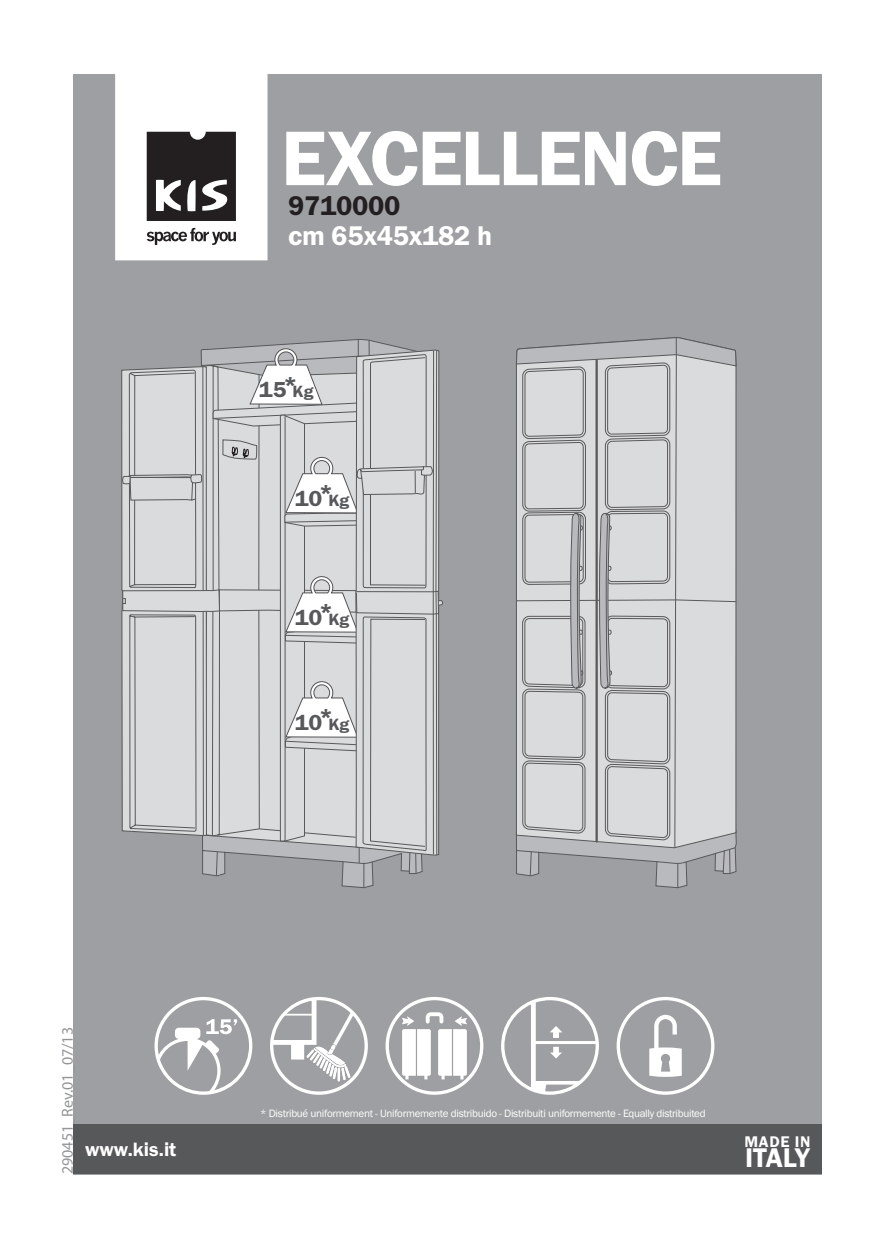
<style>
.page{position:relative;width:896px;height:1248px;background:#fff}
.page>*{position:absolute;margin:0;border:0;box-sizing:border-box;transform-origin:0 0}
.t1{font:80px "Franklin Gothic URW Dem";letter-spacing:-.025em;color:#fff}
.t2{font:28px "Franklin Gothic URW Dem";letter-spacing:-.01em;color:#fff}
.t3{font:28px "Franklin Gothic URW Dem";letter-spacing:-.01em;color:#231f20}
.t4{font:22.4px "Franklin Gothic URW Dem";color:#57585a;scale:1.05 1}
.t5{font:20px "Franklin Gothic URW Dem";color:#fff}
.t6{font:16px "Myriad Pro";color:#939598}
.t7{font:16px "Franklin Gothic URW Dem";letter-spacing:.04em;color:#fff}
.t8{font:11px "Franklin Gothic URW Boo";letter-spacing:-.025em;color:#fff}
.s1{font-size:16.8px}
</style>
<div class="page">
<div style="left:74px;top:74px;width:748px;height:1100px;background:#9d9fa2"></div>
<svg style="left:115px;top:74px;width:152px;height:186px;background:#c6c5c6"></svg>
<svg style="left:385px;top:997px;width:98px;height:97px"></svg>
<svg style="left:616px;top:997px;width:98px;height:97px"></svg>
<svg style="left:270px;top:997px;width:98px;height:97px"></svg>
<svg style="left:154px;top:997px;width:98px;height:97px"></svg>
<svg style="left:501px;top:997px;width:98px;height:97px"></svg>
<svg style="left:516px;top:337px;width:221px;height:551px;background:#c8c9cb"></svg>
<svg style="left:121px;top:339px;width:322px;height:549px;background:#cbccce"></svg>
<div style="left:74px;top:1124px;width:748px;height:50px;background:#57585a"></div>
<p class="t1" style="left:281px;top:109px;width:443px">EXCELLENCE</p>
<p class="t3" style="left:288px;top:188px;width:114px">9710000</p>
<p class="t2" style="left:288px;top:218px;width:205px">cm 65x45x182 h</p>
<p class="t4" style="left:259px;top:376px;width:54px">15 *<span class="s1">Kg</span></p>
<p class="t4" style="left:295px;top:485px;width:54px">10 *<span class="s1">Kg</span></p>
<p class="t4" style="left:295px;top:604px;width:54px">10 *<span class="s1">Kg</span></p>
<p class="t4" style="left:295px;top:709px;width:54px">10 *<span class="s1">Kg</span></p>
<p class="t6" style="left:58px;top:1174px;width:149px;rotate:-90deg">290451_Rev.01_07/13</p>
<p class="t5" style="left:85px;top:1136px;width:93px">www.kis.it</p>
<p class="t8" style="left:260px;top:1106px;width:447px">* Distribué uniformement - Uniformemente distribuido - Distribuiti uniformemente - Equally distribuited</p>
<p class="t7" style="left:744px;top:1132px;width:67px">MADE IN</p>
<p class="t2" style="left:745px;top:1140px;width:66px">ITALY</p>
</div>
